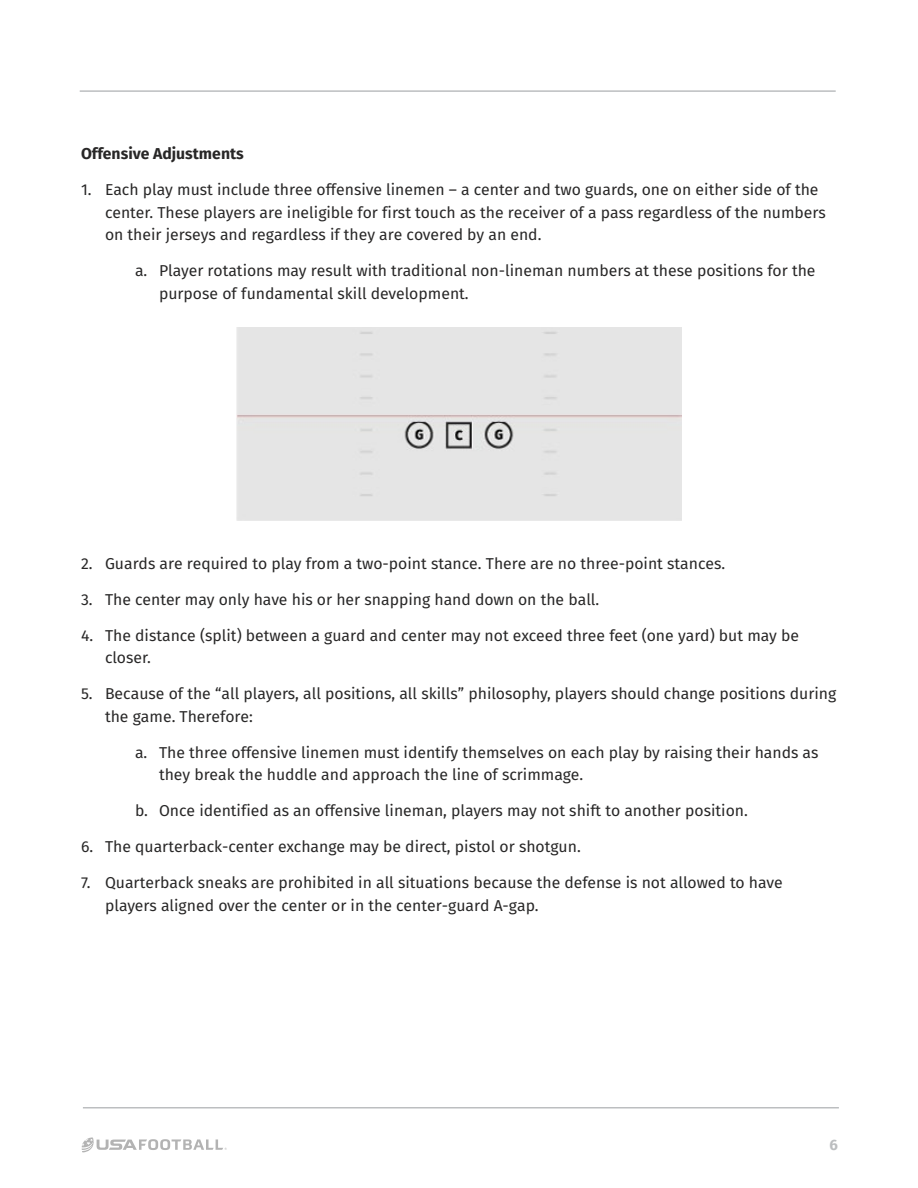
<style>
.page{position:relative;width:918px;height:1188px;background:#fff}
.page>*{position:absolute;margin:0;border:0;box-sizing:border-box;transform-origin:0 0}
.t1{font:15.75px/22.5px "Fira Sans";color:#282727}
.t2{font:700 15.75px "Fira Sans";color:#282727}
.t3{font:700 15px "Fira Sans";color:#bcbec0}
</style>
<div class="page">
<div style="left:236px;top:328px;width:446px;height:193px;background:#e5e5e5"></div>
<hr style="left:80px;top:90px;width:756px;height:2px;background:#bcbec0">
<hr style="left:83px;top:1107px;width:756px;height:1px;background:#bcbec0">
<svg style="left:81px;top:1137px;width:146px;height:16px"></svg>
<p class="t2" style="left:81px;top:140px;width:164px">Offensive Adjustments</p>
<p class="t1" style="left:105px;top:179px;width:722px;text-indent:-24px">1. Each play must include three offensive linemen – a center and two guards, one on either side of the center. These players are ineligible for first touch as the receiver of a pass regardless of the numbers on their jerseys and regardless if they are covered by an end.</p>
<p class="t1" style="left:159px;top:261px;width:658px;text-indent:-24px">a. Player rotations may result with traditional non-lineman numbers at these positions for the purpose of fundamental skill development.</p>
<p class="t1" style="left:81px;top:553px;width:646px">2. Guards are required to play from a two-point stance. There are no three-point stances.</p>
<p class="t1" style="left:81px;top:589px;width:520px">3. The center may only have his or her snapping hand down on the ball.</p>
<p class="t1" style="left:105px;top:625px;width:696px;text-indent:-24px">4. The distance (split) between a guard and center may not exceed three feet (one yard) but may be closer.</p>
<p class="t1" style="left:105px;top:684px;width:733px;text-indent:-24px">5. Because of the “all players, all positions, all skills” philosophy, players should change positions during the game. Therefore:</p>
<p class="t1" style="left:159px;top:742px;width:661px;text-indent:-24px">a. The three offensive linemen must identify themselves on each play by raising their hands as they break the huddle and approach the line of scrimmage.</p>
<p class="t1" style="left:135px;top:801px;width:614px">b. Once identified as an offensive lineman, players may not shift to another position.</p>
<p class="t1" style="left:81px;top:837px;width:501px">6. The quarterback-center exchange may be direct, pistol or shotgun.</p>
<p class="t1" style="left:105px;top:873px;width:679px;text-indent:-24px">7. Quarterback sneaks are prohibited in all situations because the defense is not allowed to have players aligned over the center or in the center-guard A-gap.</p>
<p class="t3" style="left:830px;top:1132px;width:10px">6</p>
</div>
